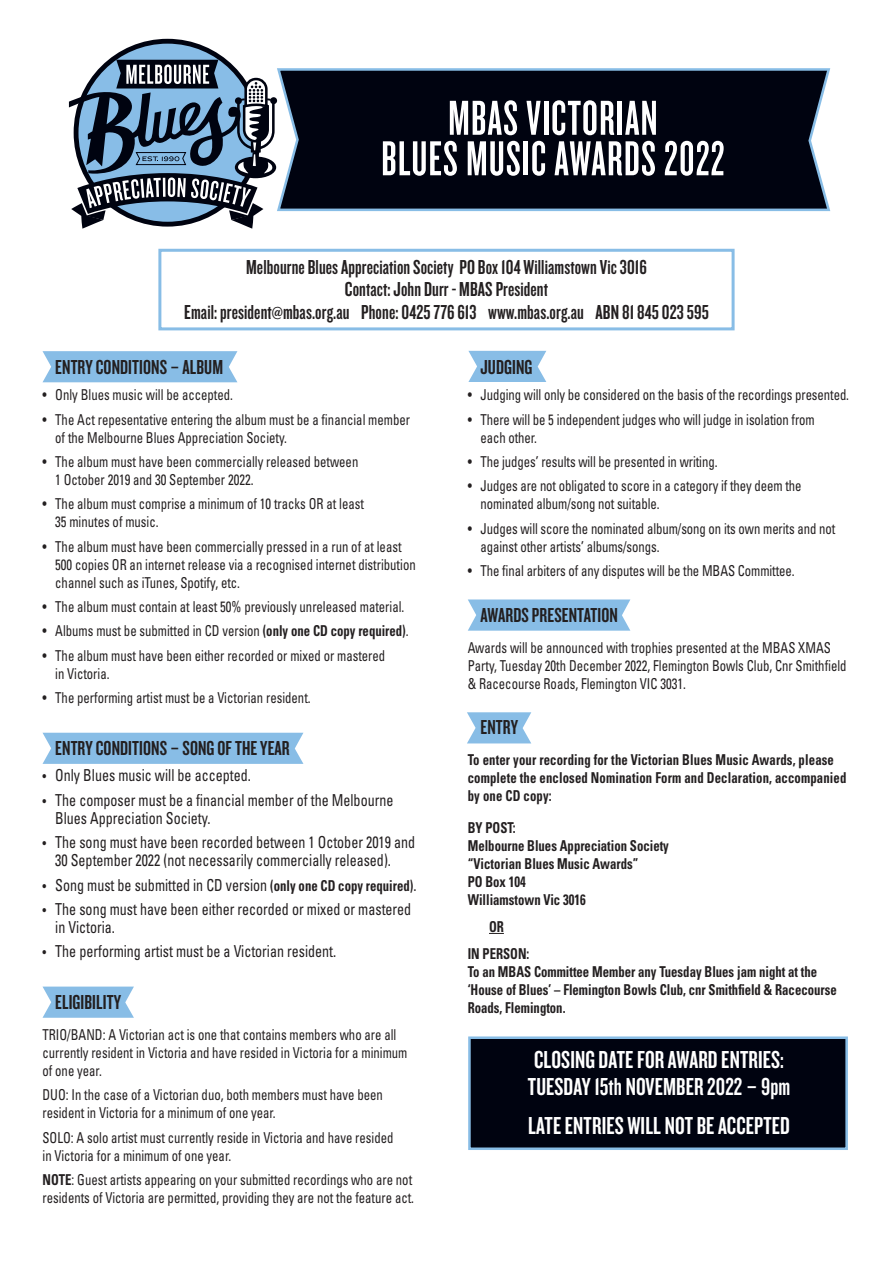
<style>
.page{position:relative;width:893px;height:1263px;background:#fff}
.page>*{position:absolute;margin:0;border:0;box-sizing:border-box;transform-origin:0 0}
.t1{font:51px "Knockout HTF47 Bantamweight";letter-spacing:.025em;color:#fff}
.t2{font:25.5px/27px "Knockout HTF48 Featherweight";letter-spacing:.005em;color:#fff}
.heading_1{font:21px "Knockout HTF48 Featherweight";letter-spacing:.005em;color:#231f20}
.text{font:condensed 16.5px/18px "Univers";color:#231f20;scale:.85 1}
.text-2{font:condensed 15px/18px "Univers";color:#231f20;scale:.85 1}
.text-3{font:700 condensed 15px/18px "Univers";color:#231f20;scale:.85 1}
.s1{font-weight:700}
.s2{font-size:13.5px}
.s3{font-weight:700;font-size:15px}
</style>
<div class="page">
<div style="left:468px;top:1036px;width:380px;height:114px;background:#000310;border:3px solid #88bde6"></div>
<svg style="left:467px;top:712px;width:64px;height:31px;background:#98c6e9"></svg>
<svg style="left:468px;top:599px;width:162px;height:32px;background:#90c1e7"></svg>
<svg style="left:468px;top:351px;width:78px;height:31px;background:#95c4e8"></svg>
<svg style="left:43px;top:986px;width:91px;height:32px;background:#95c4e8"></svg>
<div style="left:43px;top:733px;width:260px;height:31px;background:#88bde6"></div>
<svg style="left:43px;top:351px;width:194px;height:31px;background:#8dbfe7"></svg>
<div style="left:158px;top:249px;width:577px;height:81px;border:3px solid #88bde6"></div>
<svg style="left:283px;top:68px;width:548px;height:144px;background:#0e1321"></svg>
<svg style="left:76px;top:41px;width:183px;height:183px"></svg>
<svg style="left:68px;top:60px;width:215px;height:169px"></svg>
<svg style="left:489px;top:933px;width:15px;height:1px"></svg>
<p class="t1" style="left:448px;top:93px;width:211px">MBAS VICTORIAN</p>
<p class="t1" style="left:381px;top:133px;width:345px">BLUES MUSIC AWARDS 2022</p>
<p class="heading_1" style="left:246px;top:257px;width:402px">Melbourne Blues Appreciation Society PO Box 104 Williamstown Vic 3016</p>
<p class="heading_1" style="left:345px;top:279px;width:205px">Contact: John Durr - MBAS President</p>
<p class="heading_1" style="left:184px;top:301px;width:526px">Email: president@mbas.org.au Phone: 0425 776 613 www.mbas.org.au ABN 81 845 023 595</p>
<p class="heading_1" style="left:55px;top:356px;width:169px">ENTRY CONDITIONS – ALBUM</p>
<p class="text-2" style="left:43px;top:386px;width:226px">• Only Blues music will be accepted.</p>
<p class="text-2" style="left:55px;top:410px;width:419px;text-indent:-13px">• The Act repesentative entering the album must be a financial member of the Melbourne Blues Appreciation Society.</p>
<p class="text-2" style="left:55px;top:452px;width:358px;text-indent:-13px">• The album must have been commercially released between<br>1 October 2019 and 30 September 2022.</p>
<p class="text-2" style="left:55px;top:495px;width:365px;text-indent:-13px">• The album must comprise a minimum of 10 tracks OR at least<br>35 minutes of music.</p>
<p class="text-2" style="left:55px;top:537px;width:426px;text-indent:-13px">• The album must have been commercially pressed in a run of at least<br>500 copies OR an internet release via a recognised internet distribution channel such as iTunes, Spotify, etc.</p>
<p class="text-2" style="left:43px;top:597px;width:427px">• The album must contain at least 50% previously unreleased material.</p>
<p class="text-2" style="left:43px;top:622px;width:432px">• Albums must be submitted in CD version <span class="s1">(only one CD copy required)</span>.</p>
<p class="text-2" style="left:55px;top:646px;width:390px;text-indent:-13px">• The album must have been either recorded or mixed or mastered in Victoria.</p>
<p class="text-2" style="left:43px;top:689px;width:317px">• The performing artist must be a Victorian resident.</p>
<p class="heading_1" style="left:55px;top:737px;width:236px">ENTRY CONDITIONS – SONG OF THE YEAR</p>
<p class="text" style="left:43px;top:766px;width:247px"><span class="s2">•</span> Only Blues music will be accepted.</p>
<p class="text" style="left:55px;top:791px;width:399px;text-indent:-13px"><span class="s2">•</span> The composer must be a financial member of the Melbourne<br>Blues Appreciation Society.</p>
<p class="text" style="left:55px;top:833px;width:425px;text-indent:-13px"><span class="s2">•</span> The song must have been recorded between 1 October 2019 and<br>30 September 2022 (not necessarily commercially released).</p>
<p class="text" style="left:43px;top:875px;width:441px"><span class="s2">•</span> Song must be submitted in CD version <span class="s3">(only one CD copy required)</span>.</p>
<p class="text" style="left:55px;top:900px;width:420px;text-indent:-13px"><span class="s2">•</span> The song must have been either recorded or mixed or mastered in Victoria.</p>
<p class="text" style="left:43px;top:942px;width:347px"><span class="s2">•</span> The performing artist must be a Victorian resident.</p>
<p class="heading_1" style="left:55px;top:992px;width:67px">ELIGIBILITY</p>
<p class="text-2" style="left:43px;top:1025px;width:431px">TRIO/BAND: A Victorian act is one that contains members who are all currently resident in Victoria and have resided in Victoria for a minimum of one year.</p>
<p class="text-2" style="left:43px;top:1086px;width:402px">DUO: In the case of a Victorian duo, both members must have been resident in Victoria for a minimum of one year.</p>
<p class="text-2" style="left:43px;top:1128px;width:414px">SOLO: A solo artist must currently reside in Victoria and have resided in Victoria for a minimum of one year.</p>
<p class="text-2" style="left:43px;top:1170px;width:439px"><span class="s1">NOTE</span>: Guest artists appearing on your submitted recordings who are not residents of Victoria are permitted, providing they are not the feature act.</p>
<p class="heading_1" style="left:480px;top:356px;width:53px">JUDGING</p>
<p class="text-2" style="left:468px;top:386px;width:450px">• Judging will only be considered on the basis of the recordings presented.</p>
<p class="text-2" style="left:480px;top:410px;width:395px;text-indent:-13px">• There will be 5 independent judges who will judge in isolation from each other.</p>
<p class="text-2" style="left:468px;top:452px;width:295px">• The judges’ results will be presented in writing.</p>
<p class="text-2" style="left:480px;top:477px;width:379px;text-indent:-13px">• Judges are not obligated to score in a category if they deem the nominated album/song not suitable.</p>
<p class="text-2" style="left:480px;top:519px;width:419px;text-indent:-13px">• Judges will score the nominated album/song on its own merits and not against other artists’ albums/songs.</p>
<p class="text-2" style="left:468px;top:561px;width:386px">• The final arbiters of any disputes will be the MBAS Committee.</p>
<p class="heading_1" style="left:480px;top:604px;width:139px">AWARDS PRESENTATION</p>
<p class="text-2" style="left:468px;top:638px;width:447px">Awards will be announced with trophies presented at the MBAS XMAS<br>Party, Tuesday 20th December 2022, Flemington Bowls Club, Cnr Smithfield &amp; Racecourse Roads, Flemington VIC 3031.</p>
<p class="heading_1" style="left:480px;top:717px;width:39px">ENTRY</p>
<p class="text-3" style="left:468px;top:751px;width:447px">To enter your recording for the Victorian Blues Music Awards, please complete the enclosed Nomination Form and Declaration, accompanied by one CD copy:</p>
<p class="text-3" style="left:468px;top:818px;width:58px">BY POST:</p>
<p class="text-3" style="left:468px;top:836px;width:238px">Melbourne Blues Appreciation Society “Victorian Blues Music Awards”<br>PO Box 104<br>Williamstown Vic 3016</p>
<p class="text-3" style="left:489px;top:917px;width:19px">OR</p>
<p class="text-3" style="left:468px;top:944px;width:74px">IN PERSON:</p>
<p class="text-3" style="left:468px;top:962px;width:436px">To an MBAS Committee Member any Tuesday Blues jam night at the ‘House of Blues’ – Flemington Bowls Club, cnr Smithfield &amp; Racecourse<br>Roads, Flemington.</p>
<p class="t2" style="left:528px;top:1046px;width:264px">CLOSING DATE FOR AWARD ENTRIES:<br>TUESDAY 15th NOVEMBER 2022 – 9pm</p>
<p class="t2" style="left:528px;top:1112px;width:263px">LATE ENTRIES WILL NOT BE ACCEPTED</p>
</div>
